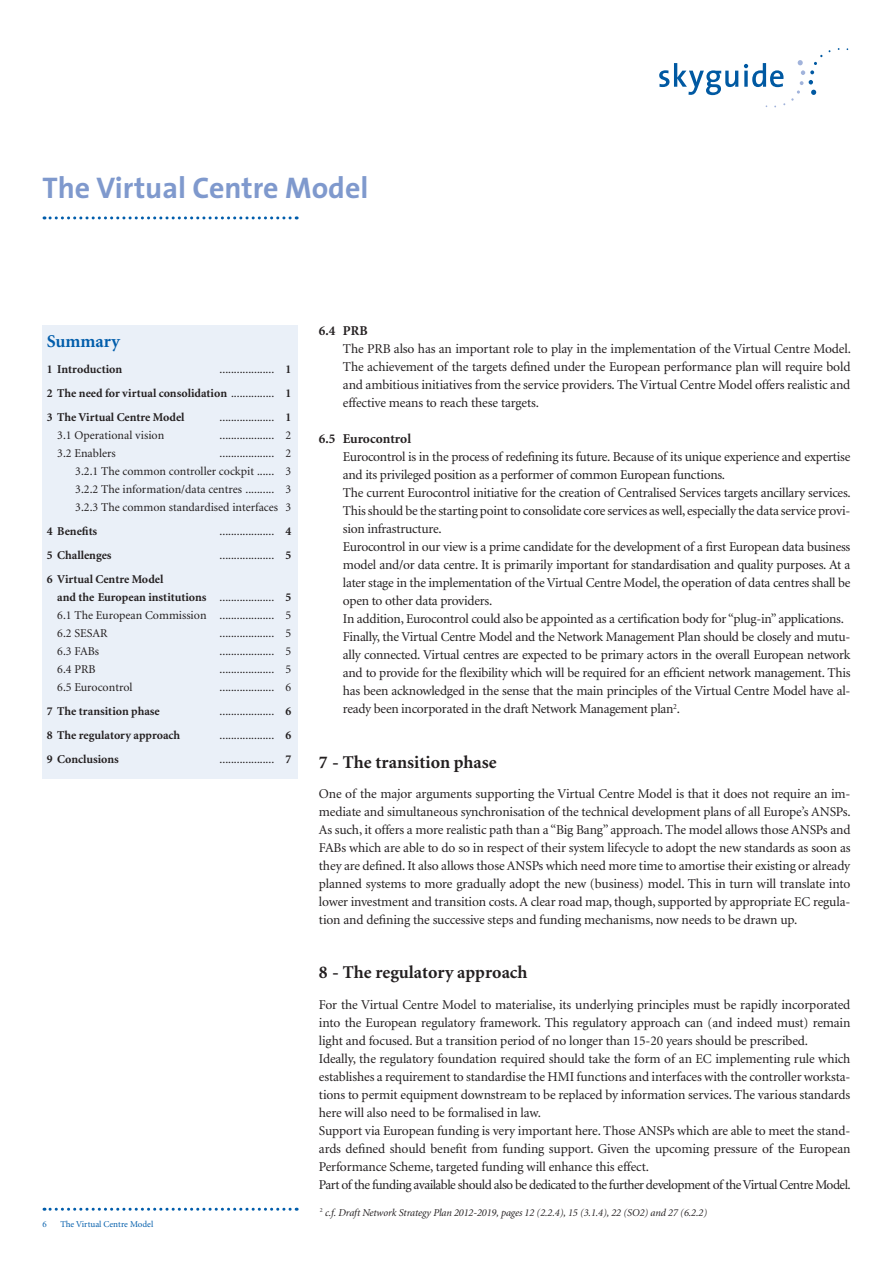
<style>
.page{position:relative;width:893px;height:1263px;background:#fff}
.page>*{position:absolute;margin:0;border:0;box-sizing:border-box;transform-origin:0 0}
.t1{font:700 30px "The Sans";color:#7f99cd}
.inter{font:700 18px "Minion";color:#231f20}
.t2{font:700 18px "Minion";color:#015dab}
.texte{font:13.5px/18px "Minion";letter-spacing:-.02em;color:#231f20;text-align:justify}
.texte-2{font:13.5px "Minion";letter-spacing:-.04em;color:#231f20}
.texte_gras{font:700 13.5px "Minion";color:#231f20}
.t3{font:12px "Minion";color:#231f20}
.t4{font:700 12px "Minion";color:#231f20}
.texte-3{font:italic 10.5px "Minion";letter-spacing:-.01em;color:#231f20}
.t5{font:9px "Minion";color:#015dab}
.s1{font-weight:700}
.s2{font-weight:400}
</style>
<div class="page">
<svg style="left:44px;top:1208px;width:253px;height:3px"></svg>
<svg style="left:44px;top:216px;width:253px;height:3px"></svg>
<svg style="left:791px;top:55px;width:31px;height:46px"></svg>
<svg style="left:659px;top:63px;width:79px;height:32px"></svg>
<svg style="left:744px;top:63px;width:39px;height:24px"></svg>
<div style="left:43px;top:325px;width:255px;height:454px;background:#eaf0f8"></div>
<p class="t1" style="left:43px;top:163px;width:327px">The Virtual Centre Model</p>
<p class="t2" style="left:47px;top:332px;width:75px">Summary</p>
<p class="t4" style="left:47px;top:363px;width:77px">1 Introduction</p>
<p class="t3" style="left:220px;top:363px;width:73px">................... <span class="s1">1</span></p>
<p class="t4" style="left:47px;top:387px;width:246px">2 The need for virtual consolidation <span class="s2">...............</span> 1</p>
<p class="t4" style="left:47px;top:411px;width:139px">3 The Virtual Centre Model</p>
<p class="t3" style="left:220px;top:411px;width:73px">................... <span class="s1">1</span></p>
<p class="t3" style="left:57px;top:429px;width:108px">3.1 Operational vision</p>
<p class="t3" style="left:220px;top:429px;width:73px">................... 2</p>
<p class="t3" style="left:57px;top:447px;width:60px">3.2 Enablers</p>
<p class="t3" style="left:220px;top:447px;width:73px">................... 2</p>
<p class="t3" style="left:75px;top:465px;width:217px">3.2.1 The common controller cockpit ...... 3</p>
<p class="t3" style="left:75px;top:483px;width:217px">3.2.2 The information/data centres .......... 3</p>
<p class="t3" style="left:75px;top:501px;width:217px">3.2.3 The common standardised interfaces 3</p>
<p class="t4" style="left:47px;top:525px;width:52px">4 Benefits</p>
<p class="t3" style="left:220px;top:525px;width:73px">................... <span class="s1">4</span></p>
<p class="t4" style="left:47px;top:549px;width:66px">5 Challenges</p>
<p class="t3" style="left:220px;top:549px;width:73px">................... <span class="s1">5</span></p>
<p class="t4" style="left:47px;top:573px;width:118px">6 Virtual Centre Model</p>
<p class="t4" style="left:57px;top:591px;width:235px">and the European institutions <span class="s2">...................</span> 5</p>
<p class="t3" style="left:57px;top:609px;width:235px">6.1 The European Commission ................... 5</p>
<p class="t3" style="left:57px;top:627px;width:52px">6.2 SESAR</p>
<p class="t3" style="left:220px;top:627px;width:73px">................... 5</p>
<p class="t3" style="left:57px;top:645px;width:43px">6.3 FABs</p>
<p class="t3" style="left:220px;top:645px;width:73px">................... 5</p>
<p class="t3" style="left:57px;top:663px;width:40px">6.4 PRB</p>
<p class="t3" style="left:220px;top:663px;width:73px">................... 5</p>
<p class="t3" style="left:57px;top:681px;width:77px">6.5 Eurocontrol</p>
<p class="t3" style="left:220px;top:681px;width:73px">................... 6</p>
<p class="t4" style="left:47px;top:705px;width:115px">7 The transition phase</p>
<p class="t3" style="left:220px;top:705px;width:73px">................... <span class="s1">6</span></p>
<p class="t4" style="left:47px;top:729px;width:135px">8 The regulatory approach</p>
<p class="t3" style="left:220px;top:729px;width:73px">................... <span class="s1">6</span></p>
<p class="t4" style="left:47px;top:753px;width:74px">9 Conclusions</p>
<p class="t3" style="left:220px;top:753px;width:73px">................... <span class="s1">7</span></p>
<p class="t5" style="left:43px;top:1220px;width:6px">6</p>
<p class="t5" style="left:60px;top:1220px;width:95px">The Virtual Centre Model</p>
<p class="texte_gras" style="left:319px;top:324px;width:50px">6.4 PRB</p>
<p class="texte" style="left:343px;top:341px;width:509px">The PRB also has an important role to play in the implementation of the Virtual Centre Model.<br>The achievement of the targets defined under the European performance plan will require bold and ambitious initiatives from the service providers. The Virtual Centre Model offers realistic and effective means to reach these targets.</p>
<p class="texte_gras" style="left:319px;top:432px;width:94px">6.5 Eurocontrol</p>
<p class="texte" style="left:343px;top:449px;width:509px">Eurocontrol is in the process of redefining its future. Because of its unique experience and expertise and its privileged position as a performer of common European functions.</p>
<p class="texte" style="left:343px;top:485px;width:509px">The current Eurocontrol initiative for the creation of Centralised Services targets ancillary services.<br>This should be the starting point to consolidate core services as well, especially the data service provi&shy;sion infrastructure.</p>
<p class="texte" style="left:343px;top:539px;width:509px">Eurocontrol in our view is a prime candidate for the development of a first European data business model and/or data centre. It is primarily important for standardisation and quality purposes. At a later stage in the implementation of the Virtual Centre Model, the operation of data centres shall be open to other data providers.</p>
<p class="texte" style="left:343px;top:611px;width:503px">In addition, Eurocontrol could also be appointed as a certification body for “plug-in” applications.</p>
<p class="texte" style="left:343px;top:629px;width:509px">Finally, the Virtual Centre Model and the Network Management Plan should be closely and mutu&shy;ally connected. Virtual centres are expected to be primary actors in the overall European network and to provide for the flexibility which will be required for an efficient network management. This has been acknowledged in the sense that the main principles of the Virtual Centre Model have al&shy;ready been incorporated in the draft Network Management plan<sup>2</sup>.</p>
<p class="inter" style="left:319px;top:752px;width:179px">7 - The transition phase</p>
<p class="texte" style="left:319px;top:785px;width:533px">One of the major arguments supporting the Virtual Centre Model is that it does not require an im&shy;mediate and simultaneous synchronisation of the technical development plans of all Europe’s ANSPs.<br>As such, it offers a more realistic path than a “Big Bang” approach. The model allows those ANSPs and FABs which are able to do so in respect of their system lifecycle to adopt the new standards as soon as they are defined. It also allows those ANSPs which need more time to amortise their existing or already planned systems to more gradually adopt the new (business) model. This in turn will translate into lower investment and transition costs. A clear road map, though, supported by appropriate EC regula&shy;tion and defining the successive steps and funding mechanisms, now needs to be drawn up.</p>
<p class="inter" style="left:319px;top:963px;width:210px">8 - The regulatory approach</p>
<p class="texte" style="left:319px;top:996px;width:533px">For the Virtual Centre Model to materialise, its underlying principles must be rapidly incorporated into the European regulatory framework. This regulatory approach can (and indeed must) remain light and focused. But a transition period of no longer than 15-20 years should be prescribed.</p>
<p class="texte" style="left:319px;top:1050px;width:533px">Ideally, the regulatory foundation required should take the form of an EC implementing rule which establishes a requirement to standardise the HMI functions and interfaces with the controller worksta&shy;tions to permit equipment downstream to be replaced by information services. The various standards here will also need to be formalised in law.</p>
<p class="texte" style="left:319px;top:1122px;width:533px">Support via European funding is very important here. Those ANSPs which are able to meet the stand&shy;ards defined should benefit from funding support. Given the upcoming pressure of the European Performance Scheme, targeted funding will enhance this effect.</p>
<p class="texte-2" style="left:319px;top:1178px;width:533px">Part of the funding available should also be dedicated to the further development of the Virtual Centre Model.</p>
<p class="texte-3" style="left:320px;top:1207px;width:389px"><sup>2</sup> c.f. Draft Network Strategy Plan 2012-2019, pages 12 (2.2.4), 15 (3.1.4), 22 (SO2) and 27 (6.2.2)</p>
</div>
